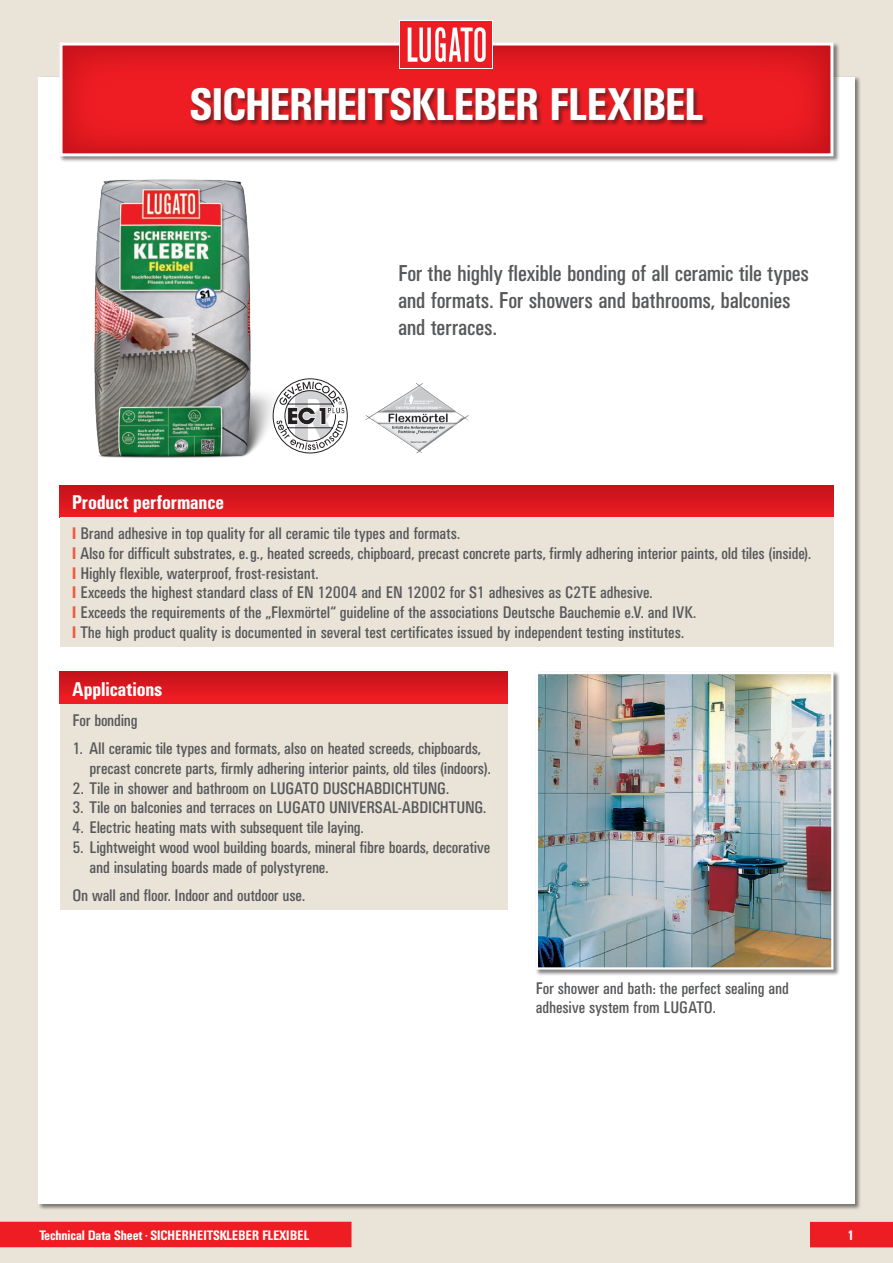
<style>
.page{position:relative;width:893px;height:1263px;background:#e9e3d8}
.page>*{position:absolute;margin:0;border:0;box-sizing:border-box;transform-origin:0 0}
.t1{font:500 condensed 45px "UN11";color:#fff}
.t2{font:condensed 22.5px/27px "UN11";letter-spacing:-.005em;color:#57585a}
.t3{font:500 condensed 19.5px "UN11";letter-spacing:.005em;color:#fff}
.t4{font:condensed 16.5px/19.8px "UN11";color:#57585a}
.t5{font:500 condensed 13.5px "UN11";color:#fff}
.s1{font-weight:500;color:#f0593e}
</style>
<div class="page">
<div style="left:38px;top:77px;width:817px;height:1126px;background:#fff"></div>
<div style="left:810px;top:1222px;width:83px;height:25px;background:#ee1d23"></div>
<div style="left:59px;top:42px;width:781px;height:121px;background:#231f20;opacity:.55"></div>
<svg style="left:60px;top:43px;width:773px;height:113px;background:#e4292f"></svg>
<div style="left:191px;top:88px;width:519px;height:39px;background:#231f20;opacity:.55"></div>
<svg style="left:400px;top:20px;width:93px;height:49px"></svg>
<div style="left:401px;top:21px;width:91px;height:47px;background:#ee1d23"></div>
<svg style="left:408px;top:27px;width:78px;height:35px"></svg>
<div style="left:0;top:1222px;width:351px;height:25px;background:#ee1d23"></div>
<div style="left:60px;top:485px;width:773px;height:32px;background:linear-gradient(to bottom,#c2121a,#ec1c23)"></div>
<div style="left:60px;top:517px;width:773px;height:129px;background:#e9e3d8"></div>
<div style="left:535px;top:671px;width:305px;height:305px;background:#231f20;opacity:.55"></div>
<img style="left:539px;top:675px;width:291px;height:291px">
<div style="left:536px;top:672px;width:297px;height:297px;border:2px solid #fff"></div>
<div style="left:60px;top:672px;width:447px;height:32px;background:linear-gradient(to bottom,#c5121b,#f21e24)"></div>
<div style="left:60px;top:704px;width:447px;height:205px;background:#e9e3d8"></div>
<img style="left:365px;top:383px;width:104px;height:70px">
<img style="left:94px;top:179px;width:179px;height:279px">
<svg style="left:273px;top:378px;width:75px;height:75px"></svg>
<h1 class="t1" style="left:190px;top:79px;width:514px">SICHERHEITSKLEBER FLEXIBEL</h1>
<h2 class="t2" style="left:398px;top:259px;width:412px">For the highly flexible bonding of all ceramic tile types and formats. For showers and bathrooms, balconies and terraces.</h2>
<p class="t3" style="left:72px;top:491px;width:153px">Product performance</p>
<p class="t4" style="left:72px;top:523px;width:740px"><span class="s1">I</span> Brand adhesive in top quality for all ceramic tile types and formats.<br><span class="s1">I</span> Also for difficult substrates, e. g., heated screeds, chipboard, precast concrete parts, firmly adhering interior paints, old tiles (inside).<br><span class="s1">I</span> Highly flexible, waterproof, frost-resistant.<br><span class="s1">I</span> Exceeds the highest standard class of EN 12004 and EN 12002 for S1 adhesives as C2TE adhesive.<br><span class="s1">I</span> Exceeds the requirements of the „Flexmörtel“ guideline of the associations Deutsche Bauchemie e.V. and IVK.<br><span class="s1">I</span> The high product quality is documented in several test certificates issued by independent testing institutes.</p>
<p class="t3" style="left:73px;top:678px;width:91px">Applications</p>
<p class="t4" style="left:73px;top:710px;width:66px">For bonding</p>
<p class="t4" style="left:90px;top:738px;width:402px;text-indent:-17px">1. All ceramic tile types and formats, also on heated screeds, chipboards, precast concrete parts, firmly adhering interior paints, old tiles (indoors).</p>
<p class="t4" style="left:73px;top:778px;width:378px">2. Tile in shower and bathroom on LUGATO DUSCHABDICHTUNG.</p>
<p class="t4" style="left:73px;top:797px;width:415px">3. Tile on balconies and terraces on LUGATO UNIVERSAL-ABDICHTUNG.</p>
<p class="t4" style="left:73px;top:817px;width:293px">4. Electric heating mats with subsequent tile laying.</p>
<p class="t4" style="left:90px;top:837px;width:402px;text-indent:-17px">5. Lightweight wood wool building boards, mineral fibre boards, decorative and insulating boards made of polystyrene.</p>
<p class="t4" style="left:73px;top:885px;width:234px">On wall and floor. Indoor and outdoor use.</p>
<p class="t4" style="left:536px;top:978px;width:254px">For shower and bath: the perfect sealing and adhesive system from LUGATO.</p>
<p class="t5" style="left:39px;top:1227px;width:272px">Technical Data Sheet <sup>•</sup> SICHERHEITSKLEBER FLEXIBEL</p>
<p class="t5" style="left:847px;top:1227px;width:8px">1</p>
</div>
